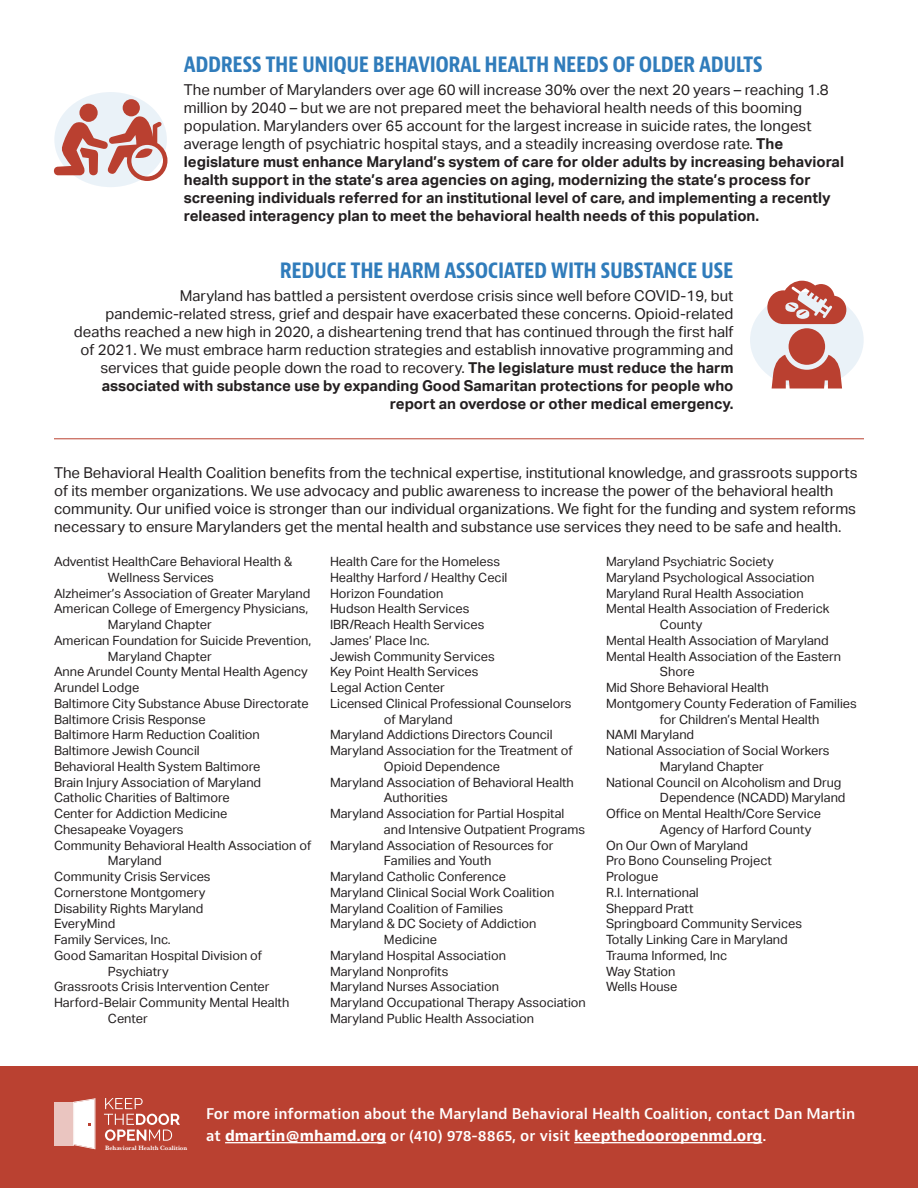
<style>
.page{position:relative;width:918px;height:1188px;background:#fff}
.page>*{position:absolute;margin:0;border:0;box-sizing:border-box;transform-origin:0 0}
.t1{font:700 condensed 22.5px "Bernino Sans";letter-spacing:-.02em;color:#307cbb}
.t2{font:15px/18px "Aktiv Grotesk";color:#231f20}
.t3{font:700 15px/18px "Aktiv Grotesk";color:#231f20}
.t4{font:600 14.4px/22.5px "Bernino Sans";color:#fff}
.t5{font:12.75px/15.8px "Aktiv Grotesk";color:#231f20}
.t6{font:700 6.45px "Baskerville URW";color:#fff}
.s1{font-weight:400}
.s2{font-weight:700}
</style>
<div class="page">
<div style="left:750px;top:292px;width:114px;height:96px;background:#eaf2f8;border-radius:50%"></div>
<hr style="left:54px;top:438px;width:810px;height:1px;background:#ba4030">
<svg style="left:772px;top:355px;width:70px;height:34px"></svg>
<div style="left:789px;top:328px;width:36px;height:37px;background:#ba4030;border-radius:50%"></div>
<svg style="left:767px;top:281px;width:79px;height:43px"></svg>
<div style="left:54px;top:92px;width:113px;height:95px;background:#eaf2f8;border-radius:50%"></div>
<div style="left:79px;top:104px;width:19px;height:18px;background:#ba4030;border-radius:50%"></div>
<svg style="left:54px;top:116px;width:113px;height:65px"></svg>
<div style="left:123px;top:99px;width:17px;height:17px;background:#ba4030;border-radius:50%"></div>
<div style="left:0;top:1066px;width:918px;height:122px;background:#ba4131"></div>
<hr style="left:225px;top:1142px;width:161px;height:1px;background:#fff">
<hr style="left:574px;top:1142px;width:188px;height:1px;background:#fff">
<div style="left:54px;top:1102px;width:20px;height:43px;background:#eac5c0"></div>
<hr style="left:73px;top:1102px;width:1px;height:43px;background:#fff">
<svg style="left:74px;top:1098px;width:21px;height:51px"></svg>
<svg style="left:104px;top:1098px;width:76px;height:43px"></svg>
<p class="t1" style="left:184px;top:50px;width:581px">ADDRESS THE UNIQUE BEHAVIORAL HEALTH NEEDS OF OLDER ADULTS</p>
<p class="t3" style="left:184px;top:80px;width:662px"><span class="s1">The number of Marylanders over age 60 will increase 30% over the next 20 years – reaching 1.8 million by 2040 – but we are not prepared meet the behavioral health needs of this booming population. Marylanders over 65 account for the largest increase in suicide rates, the longest average length of psychiatric hospital stays, and a steadily increasing overdose rate.</span> The legislature must enhance Maryland’s system of care for older adults by increasing behavioral health support in the state’s area agencies on aging, modernizing the state’s process for screening individuals referred for an institutional level of care, and implementing a recently released interagency plan to meet the behavioral health needs of this population.</p>
<p class="t1" style="left:280px;top:256px;width:455px">REDUCE THE HARM ASSOCIATED WITH SUBSTANCE USE</p>
<p class="t2" style="left:74px;top:287px;width:661px;text-align:right">Maryland has battled a persistent overdose crisis since well before COVID-19, but pandemic-related stress, grief and despair have exacerbated these concerns. Opioid-related deaths reached a new high in 2020, a disheartening trend that has continued through the first half of 2021. We must embrace harm reduction strategies and establish innovative programming and services that guide people down the road to recovery. <span class="s2">The legislature must reduce the harm</span></p>
<p class="t3" style="left:102px;top:377px;width:633px">associated with substance use by expanding Good Samaritan protections for people who</p>
<p class="t3" style="left:390px;top:395px;width:345px">report an overdose or other medical emergency.</p>
<p class="t2" style="left:54px;top:464px;width:805px">The Behavioral Health Coalition benefits from the technical expertise, institutional knowledge, and grassroots supports of its member organizations. We use advocacy and public awareness to increase the power of the behavioral health community. Our unified voice is stronger than our individual organizations. We fight for the funding and system reforms necessary to ensure Marylanders get the mental health and substance use services they need to be safe and health.</p>
<p class="t5" style="left:108px;top:554px;width:186px;text-indent:-54px">Adventist HealthCare Behavioral Health &amp;<br>Wellness Services</p>
<p class="t5" style="left:54px;top:585px;width:258px">Alzheimer’s Association of Greater Maryland</p>
<p class="t5" style="left:108px;top:601px;width:202px;text-indent:-54px">American College of Emergency Physicians,<br>Maryland Chapter</p>
<p class="t5" style="left:108px;top:632px;width:205px;text-indent:-54px">American Foundation for Suicide Prevention,<br>Maryland Chapter</p>
<p class="t5" style="left:54px;top:664px;width:255px">Anne Arundel County Mental Health Agency</p>
<p class="t5" style="left:54px;top:680px;width:87px">Arundel Lodge</p>
<p class="t5" style="left:54px;top:695px;width:256px">Baltimore City Substance Abuse Directorate</p>
<p class="t5" style="left:54px;top:711px;width:153px">Baltimore Crisis Response</p>
<p class="t5" style="left:54px;top:727px;width:207px">Baltimore Harm Reduction Coalition</p>
<p class="t5" style="left:54px;top:743px;width:147px">Baltimore Jewish Council</p>
<p class="t5" style="left:54px;top:758px;width:208px">Behavioral Health System Baltimore</p>
<p class="t5" style="left:54px;top:774px;width:209px">Brain Injury Association of Maryland</p>
<p class="t5" style="left:54px;top:790px;width:177px">Catholic Charities of Baltimore</p>
<p class="t5" style="left:54px;top:806px;width:175px">Center for Addiction Medicine</p>
<p class="t5" style="left:54px;top:821px;width:131px">Chesapeake Voyagers</p>
<p class="t5" style="left:108px;top:837px;width:205px;text-indent:-54px">Community Behavioral Health Association of<br>Maryland</p>
<p class="t5" style="left:54px;top:869px;width:158px">Community Crisis Services</p>
<p class="t5" style="left:54px;top:884px;width:153px">Cornerstone Montgomery</p>
<p class="t5" style="left:54px;top:900px;width:151px">Disability Rights Maryland</p>
<p class="t5" style="left:54px;top:916px;width:63px">EveryMind</p>
<p class="t5" style="left:54px;top:932px;width:118px">Family Services, Inc.</p>
<p class="t5" style="left:54px;top:947px;width:210px">Good Samaritan Hospital Division of</p>
<p class="t5" style="left:108px;top:963px;width:62px">Psychiatry</p>
<p class="t5" style="left:54px;top:979px;width:217px">Grassroots Crisis Intervention Center</p>
<p class="t5" style="left:108px;top:995px;width:183px;text-indent:-54px">Harford-Belair Community Mental Health<br>Center</p>
<p class="t5" style="left:330px;top:554px;width:172px">Health Care for the Homeless</p>
<p class="t5" style="left:330px;top:569px;width:179px">Healthy Harford / Healthy Cecil</p>
<p class="t5" style="left:330px;top:585px;width:115px">Horizon Foundation</p>
<p class="t5" style="left:330px;top:601px;width:141px">Hudson Health Services</p>
<p class="t5" style="left:330px;top:617px;width:156px">IBR/Reach Health Services</p>
<p class="t5" style="left:330px;top:632px;width:101px">James’ Place Inc.</p>
<p class="t5" style="left:330px;top:648px;width:166px">Jewish Community Services</p>
<p class="t5" style="left:330px;top:664px;width:150px">Key Point Health Services</p>
<p class="t5" style="left:330px;top:680px;width:116px">Legal Action Center</p>
<p class="t5" style="left:330px;top:695px;width:243px">Licensed Clinical Professional Counselors</p>
<p class="t5" style="left:384px;top:711px;width:70px">of Maryland</p>
<p class="t5" style="left:330px;top:727px;width:224px">Maryland Addictions Directors Council</p>
<p class="t5" style="left:384px;top:743px;width:190px;text-indent:-54px">Maryland Association for the Treatment of<br>Opioid Dependence</p>
<p class="t5" style="left:384px;top:774px;width:191px;text-indent:-54px">Maryland Association of Behavioral Health<br>Authorities</p>
<p class="t5" style="left:384px;top:806px;width:203px;text-indent:-54px">Maryland Association for Partial Hospital and Intensive Outpatient Programs</p>
<p class="t5" style="left:330px;top:837px;width:225px">Maryland Association of Resources for</p>
<p class="t5" style="left:384px;top:853px;width:109px">Families and Youth</p>
<p class="t5" style="left:330px;top:869px;width:178px">Maryland Catholic Conference</p>
<p class="t5" style="left:330px;top:884px;width:226px">Maryland Clinical Social Work Coalition</p>
<p class="t5" style="left:330px;top:900px;width:175px">Maryland Coalition of Families</p>
<p class="t5" style="left:330px;top:916px;width:208px">Maryland &amp; DC Society of Addiction</p>
<p class="t5" style="left:384px;top:932px;width:55px">Medicine</p>
<p class="t5" style="left:330px;top:947px;width:177px">Maryland Hospital Association</p>
<p class="t5" style="left:330px;top:963px;width:120px">Maryland Nonprofits</p>
<p class="t5" style="left:330px;top:979px;width:171px">Maryland Nurses Association</p>
<p class="t5" style="left:330px;top:995px;width:257px">Maryland Occupational Therapy Association</p>
<p class="t5" style="left:330px;top:1010px;width:206px">Maryland Public Health Association</p>
<p class="t5" style="left:606px;top:554px;width:169px">Maryland Psychiatric Society</p>
<p class="t5" style="left:606px;top:569px;width:210px">Maryland Psychological Association</p>
<p class="t5" style="left:606px;top:585px;width:199px">Maryland Rural Health Association</p>
<p class="t5" style="left:660px;top:601px;width:171px;text-indent:-54px">Mental Health Association of Frederick<br>County</p>
<p class="t5" style="left:606px;top:632px;width:224px">Mental Health Association of Maryland</p>
<p class="t5" style="left:660px;top:648px;width:183px;text-indent:-54px">Mental Health Association of the Eastern<br>Shore</p>
<p class="t5" style="left:606px;top:680px;width:164px">Mid Shore Behavioral Health</p>
<p class="t5" style="left:660px;top:695px;width:198px;text-indent:-54px">Montgomery County Federation of Families for Children’s Mental Health</p>
<p class="t5" style="left:606px;top:727px;width:90px">NAMI Maryland</p>
<p class="t5" style="left:660px;top:743px;width:171px;text-indent:-54px">National Association of Social Workers<br>Maryland Chapter</p>
<p class="t5" style="left:660px;top:774px;width:187px;text-indent:-54px">National Council on Alcoholism and Drug<br>Dependence (NCADD) Maryland</p>
<p class="t5" style="left:606px;top:806px;width:217px">Office on Mental Health/Core Service</p>
<p class="t5" style="left:660px;top:821px;width:153px">Agency of Harford County</p>
<p class="t5" style="left:606px;top:837px;width:144px">On Our Own of Maryland</p>
<p class="t5" style="left:606px;top:853px;width:167px">Pro Bono Counseling Project</p>
<p class="t5" style="left:606px;top:869px;width:54px">Prologue</p>
<p class="t5" style="left:606px;top:884px;width:94px">R.I. International</p>
<p class="t5" style="left:606px;top:900px;width:89px">Sheppard Pratt</p>
<p class="t5" style="left:606px;top:916px;width:198px">Springboard Community Services</p>
<p class="t5" style="left:606px;top:932px;width:183px">Totally Linking Care in Maryland</p>
<p class="t5" style="left:606px;top:947px;width:123px">Trauma Informed, Inc</p>
<p class="t5" style="left:606px;top:963px;width:71px">Way Station</p>
<p class="t5" style="left:606px;top:979px;width:73px">Wells House</p>
<p class="t6" style="left:105px;top:1143px;width:84px">Behavioral Health Coalition</p>
<p class="t4" style="left:206px;top:1102px;width:650px">For more information about the Maryland Behavioral Health Coalition, contact Dan Martin at <span class="s2">dmartin@mhamd.org</span> or (410) 978-8865, or visit <span class="s2">keepthedooropenmd.org</span>.</p>
</div>
